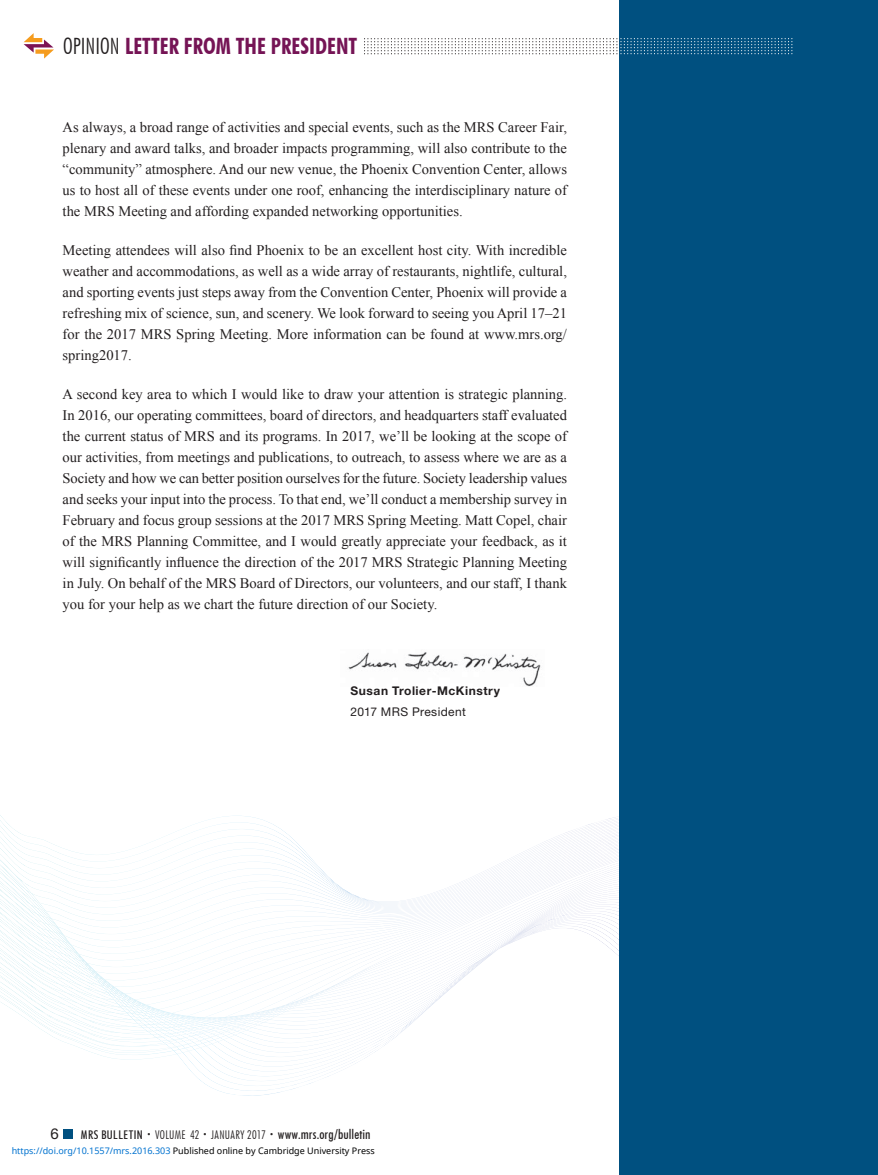
<style>
.page{position:relative;width:878px;height:1175px;background:#fff}
.page>*{position:absolute;margin:0;border:0;box-sizing:border-box;transform-origin:0 0}
.t1{font:700 condensed 22.5px "Futura BT";color:#751455}
.t2{font:15px "Helvetica Neue LT Std";color:#231f20}
.t3{font:14.55px/21px "Times New Roman";color:#231f20;text-align:justify}
.t4{font:500 condensed 13.5px "Futura BT";letter-spacing:.01em;color:#231f20}
.t5{font:700 12px "Helvetica Neue LT Std";letter-spacing:.045em;color:#231f20}
.t6{font:12px "Helvetica Neue LT Std";letter-spacing:.03em;color:#231f20}
.t7{font:9px "Noto Sans";color:#000}
.s1{font-weight:300;color:#231f20}
.s2{font-size:12px}
.s3{font-weight:300;font-size:7.5px}
.s4{font-weight:300;font-size:12px}
.s5{color:#0172cf}
</style>
<div class="page">
<svg style="left:249px;top:843px;width:370px;height:87px"></svg>
<svg style="left:286px;top:923px;width:333px;height:15px"></svg>
<svg style="left:249px;top:938px;width:370px;height:136px"></svg>
<svg style="left:0;top:815px;width:249px;height:281px"></svg>
<div style="left:63px;top:1130px;width:9px;height:8px;background:#005080"></div>
<svg style="left:24px;top:33px;width:30px;height:26px"></svg>
<div style="left:619px;top:0;width:259px;height:1174px;background:#005080"></div>
<svg style="left:364px;top:38px;width:428px;height:16px"></svg>
<img style="left:348px;top:652px;width:193px;height:35px">
<h1 class="t1" style="left:63px;top:32px;width:296px"><span class="s1">OPINION</span> LETTER FROM THE PRESIDENT</h1>
<p class="t3" style="left:63px;top:117px;width:506px">As always, a broad range of activities and special events, such as the MRS Career Fair, plenary and award talks, and broader impacts programming, will also contribute to the “community” atmosphere. And our new venue, the Phoenix Convention Center, allows us to host all of these events under one roof, enhancing the interdisciplinary nature of the MRS Meeting and affording expanded networking opportunities.</p>
<p class="t3" style="left:63px;top:240px;width:506px">Meeting attendees will also find Phoenix to be an excellent host city. With incredible weather and accommodations, as well as a wide array of restaurants, nightlife, cultural, and sporting events just steps away from the Convention Center, Phoenix will provide a refreshing mix of science, sun, and scenery. We look forward to seeing you April 17–21 for the 2017 MRS Spring Meeting. More information can be found at www.mrs.org/ spring2017.</p>
<p class="t3" style="left:63px;top:384px;width:506px">A second key area to which I would like to draw your attention is strategic planning.<br>In 2016, our operating committees, board of directors, and headquarters staff evaluated the current status of MRS and its programs. In 2017, we’ll be looking at the scope of our activities, from meetings and publications, to outreach, to assess where we are as a Society and how we can better position ourselves for the future. Society leadership values and seeks your input into the process. To that end, we’ll conduct a membership survey in February and focus group sessions at the 2017 MRS Spring Meeting. Matt Copel, chair of the MRS Planning Committee, and I would greatly appreciate your feedback, as it will significantly influence the direction of the 2017 MRS Strategic Planning Meeting in July. On behalf of the MRS Board of Directors, our volunteers, and our staff, I thank you for your help as we chart the future direction of our Society.</p>
<p class="t5" style="left:350px;top:687px;width:151px">Susan Trolier-McKinstry</p>
<p class="t6" style="left:350px;top:708px;width:117px">2017 MRS President</p>
<p class="t2" style="left:50px;top:1128px;width:10px">6</p>
<p class="t4" style="left:81px;top:1126px;width:291px"><span class="s2">MRS BULLETIN</span> <span class="s3">•</span> <span class="s4">VOLUME 42</span> <span class="s3">•</span> <span class="s4">JANUARY 2017</span> <span class="s3">•</span> www.mrs.org/bulletin</p>
<p class="t7" style="left:12px;top:1143px;width:364px"><span class="s5">https://doi.org/10.1557/mrs.2016.303</span> Published online by Cambridge University Press</p>
</div>
